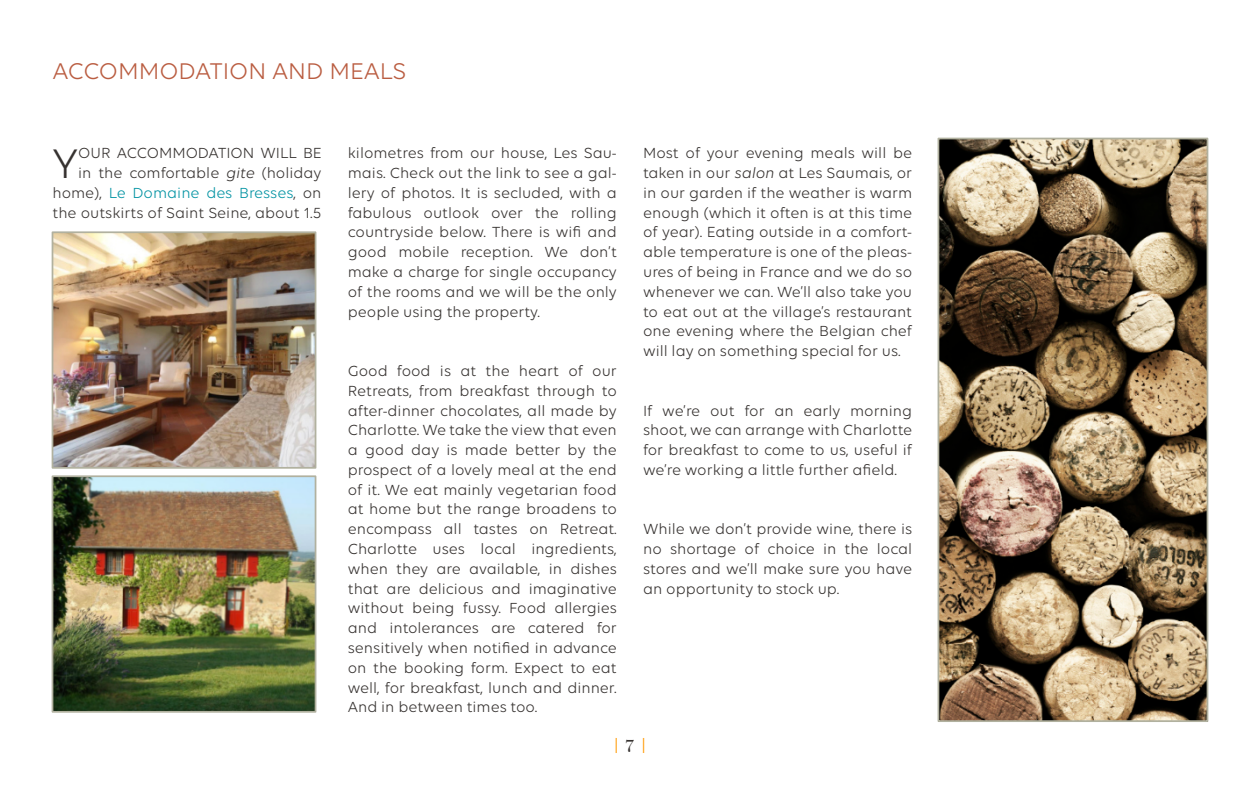
<style>
.page{position:relative;width:1260px;height:788px;background:#fff}
.page>*{position:absolute;margin:0;border:0;box-sizing:border-box;transform-origin:0 0}
.t1{font:44.45px "Volte";color:#363230}
.t2{font:24.5px "Volte";color:#ba5d41}
.t3{font:17.5px "Bodoni Svty Two ITCTT Book";color:#f90}
.t4{font:17.5px "Bodoni Svty Two ITCTT Book";color:#363230}
.t5{font:15.75px/19.8px "Volte";color:#363230;text-align:justify}
.s1{font-style:italic}
.s2{color:#0092a2}
</style>
<div class="page">
<img style="left:941px;top:141px;width:264px;height:578px">
<div style="left:938px;top:138px;width:270px;height:584px;border:2px solid #b1b19f"></div>
<img style="left:55px;top:234px;width:258px;height:231px">
<div style="left:52px;top:231px;width:264px;height:237px;border:2px solid #b1b19f"></div>
<img style="left:55px;top:478px;width:258px;height:231px">
<div style="left:52px;top:475px;width:264px;height:237px;border:2px solid #b1b19f"></div>
<h2 class="t2" style="left:52px;top:61px;width:355px">ACCOMMODATION AND MEALS</h2>
<p class="t5" style="left:52px;top:144px;width:271px;text-align:right">OUR ACCOMMODATION WILL BE<br>in the comfortable <span class="s1">gite</span> (holiday home), <span class="s2">Le Domaine des Bresses</span>, on the outskirts of Saint Seine, about 1.5</p>
<p class="t5" style="left:348px;top:144px;width:271px">kilometres from our house, Les Sau&shy;mais. Check out the link to see a gal&shy;lery of photos. It is secluded, with a fabulous outlook over the rolling countryside below. There is wifi and good mobile reception. We don’t make a charge for single occupancy of the rooms and we will be the only people using the property.</p>
<h1 class="t1" style="left:52px;top:145px;width:27px">Y</h1>
<p class="t5" style="left:643px;top:144px;width:271px">Most of your evening meals will be taken in our <span class="s1">salon</span> at Les Saumais, or in our garden if the weather is warm enough (which it often is at this time of year). Eating outside in a comfort&shy;able temperature is one of the pleas&shy;ures of being in France and we do so whenever we can. We’ll also take you to eat out at the village’s restaurant one evening where the Belgian chef will lay on something special for us.</p>
<p class="t5" style="left:348px;top:362px;width:271px">Good food is at the heart of our Retreats, from breakfast through to after-dinner chocolates, all made by Charlotte. We take the view that even a good day is made better by the prospect of a lovely meal at the end of it. We eat mainly vegetarian food at home but the range broadens to encompass all tastes on Retreat.<br>Charlotte uses local ingredients, when they are available, in dishes that are delicious and imaginative without being fussy. Food allergies and intolerances are catered for sensitively when notified in advance on the booking form. Expect to eat well, for breakfast, lunch and dinner.<br>And in between times too.</p>
<p class="t3" style="left:612px;top:733px;width:38px">| |</p>
<p class="t5" style="left:643px;top:401px;width:271px">If we’re out for an early morning shoot, we can arrange with Charlotte for breakfast to come to us, useful if we’re working a little further afield.</p>
<p class="t5" style="left:643px;top:520px;width:271px">While we don’t provide wine, there is no shortage of choice in the local stores and we’ll make sure you have an opportunity to stock up.</p>
<p class="t4" style="left:625px;top:735px;width:11px">7</p>
</div>
